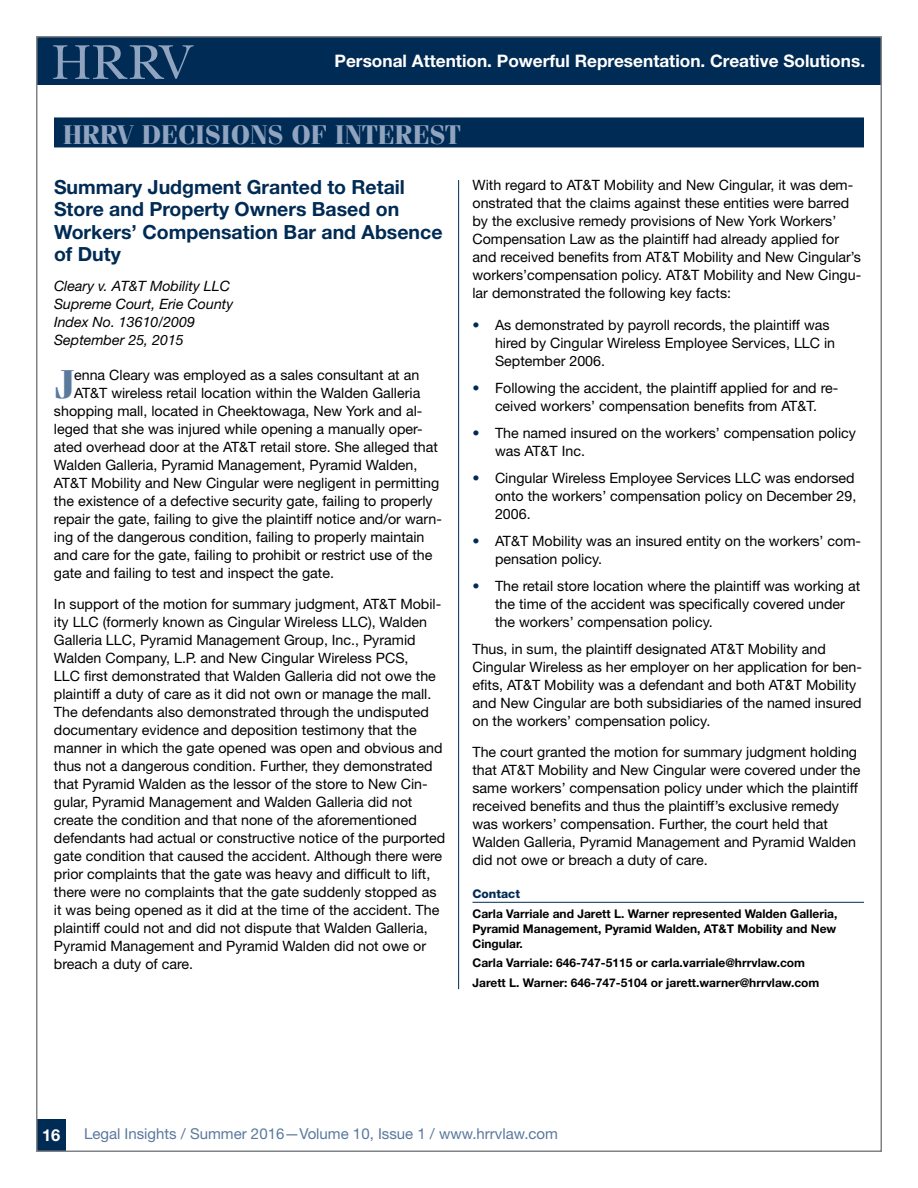
<style>
.page{position:relative;width:918px;height:1188px;background:#fff}
.page>*{position:absolute;margin:0;border:0;box-sizing:border-box;transform-origin:0 0}
.t1{font:700 40.2px "Fenice";color:#59799d}
.t2{font:700 27px "Fenice";color:#90a4c0}
.t3{font:700 19.5px/22.5px "Helvetica Neue LT Std";color:#002b54}
.t4{font:700 17.25px "Helvetica Neue LT Std";color:#fff}
.t5{font:700 16.5px "Helvetica Neue LT Std";color:#fff}
.t6{font:15px "Helvetica Neue LT Std";color:#59799d}
.t7{font:14.25px/18px "Helvetica Neue LT Std";color:#000}
.t8{font:italic 14.25px/18px "Helvetica Neue LT Std";color:#000}
.t9{font:700 12px/15px "Helvetica Neue LT Std";color:#000;text-align:justify}
.t10{font:800 12px "Helvetica Neue LT Std";color:#002b54}
.s1{color:#002b54}
</style>
<div class="page">
<div style="left:37px;top:1119px;width:29px;height:32px;background:#002b54"></div>
<div style="left:36px;top:36px;width:846px;height:49px;background:#002b54"></div>
<svg style="left:53px;top:45px;width:141px;height:34px"></svg>
<hr style="left:458px;top:180px;width:1px;height:809px;background:#002b54">
<div style="left:54px;top:117px;width:810px;height:30px;background:#002b54"></div>
<hr style="left:472px;top:902px;width:392px;height:1px;background:#002b54">
<p class="t4" style="left:335px;top:50px;width:532px">Personal Attention. Powerful Representation. Creative Solutions.</p>
<h2 class="t2" style="left:63px;top:119px;width:399px">HRRV DECISIONS OF INTEREST</h2>
<h3 class="t3" style="left:54px;top:175px;width:390px">Summary Judgment Granted to Retail<br>Store and Property Owners Based on<br>Workers’ Compensation Bar and Absence of Duty</h3>
<p class="t8" style="left:54px;top:277px;width:181px">Cleary v. AT&amp;T Mobility LLC<br>Supreme Court, Erie County<br>Index No. 13610/2009<br>September 25, 2015</p>
<h1 class="t1" style="left:54px;top:360px;width:22px">J</h1>
<p class="t7" style="left:74px;top:366px;width:347px">enna Cleary was employed as a sales consultant at an</p>
<p class="t7" style="left:74px;top:384px;width:348px">AT&amp;T wireless retail location within the Walden Galleria</p>
<p class="t7" style="left:54px;top:402px;width:370px">shopping mall, located in Cheektowaga, New York and al-</p>
<p class="t7" style="left:54px;top:420px;width:370px">leged that she was injured while opening a manually oper-</p>
<p class="t7" style="left:54px;top:438px;width:386px">ated overhead door at the AT&amp;T retail store. She alleged that</p>
<p class="t7" style="left:54px;top:456px;width:365px">Walden Galleria, Pyramid Management, Pyramid Walden,</p>
<p class="t7" style="left:54px;top:474px;width:387px">AT&amp;T Mobility and New Cingular were negligent in permitting</p>
<p class="t7" style="left:54px;top:492px;width:380px">the existence of a defective security gate, failing to properly</p>
<p class="t7" style="left:54px;top:510px;width:389px">repair the gate, failing to give the plaintiff notice and/or warn-</p>
<p class="t7" style="left:54px;top:528px;width:372px">ing of the dangerous condition, failing to properly maintain</p>
<p class="t7" style="left:54px;top:546px;width:380px">and care for the gate, failing to prohibit or restrict use of the</p>
<p class="t7" style="left:54px;top:564px;width:282px">gate and failing to test and inspect the gate.</p>
<p class="t7" style="left:54px;top:595px;width:393px">In support of the motion for summary judgment, AT&amp;T Mobil&shy;ity LLC (formerly known as Cingular Wireless LLC), Walden Galleria LLC, Pyramid Management Group, Inc., Pyramid Walden Company, L.P. and New Cingular Wireless PCS,<br>LLC first demonstrated that Walden Galleria did not owe the plaintiff a duty of care as it did not own or manage the mall.<br>The defendants also demonstrated through the undisputed documentary evidence and deposition testimony that the manner in which the gate opened was open and obvious and thus not a dangerous condition. Further, they demonstrated that Pyramid Walden as the lessor of the store to New Cin&shy;gular, Pyramid Management and Walden Galleria did not create the condition and that none of the aforementioned defendants had actual or constructive notice of the purported gate condition that caused the accident. Although there were prior complaints that the gate was heavy and difficult to lift, there were no complaints that the gate suddenly stopped as it was being opened as it did at the time of the accident. The plaintiff could not and did not dispute that Walden Galleria, Pyramid Management and Pyramid Walden did not owe or breach a duty of care.</p>
<p class="t7" style="left:472px;top:176px;width:390px">With regard to AT&amp;T Mobility and New Cingular, it was dem&shy;onstrated that the claims against these entities were barred by the exclusive remedy provisions of New York Workers’ Compensation Law as the plaintiff had already applied for and received benefits from AT&amp;T Mobility and New Cingular’s workers’compensation policy. AT&amp;T Mobility and New Cingu&shy;lar demonstrated the following key facts:</p>
<p class="t7" style="left:495px;top:315px;width:342px;text-indent:-23px"><span class="s1">•</span> As demonstrated by payroll records, the plaintiff was hired by Cingular Wireless Employee Services, LLC in<br>September 2006.</p>
<p class="t7" style="left:472px;top:378px;width:367px;text-align:center"><span class="s1">•</span> Following the accident, the plaintiff applied for and re&shy;ceived workers’ compensation benefits from AT&amp;T.</p>
<p class="t7" style="left:495px;top:423px;width:363px;text-indent:-23px"><span class="s1">•</span> The named insured on the workers’ compensation policy was AT&amp;T Inc.</p>
<p class="t7" style="left:495px;top:468px;width:363px;text-align:justify;text-indent:-23px"><span class="s1">•</span> Cingular Wireless Employee Services LLC was endorsed onto the workers’ compensation policy on December 29, 2006.</p>
<p class="t7" style="left:495px;top:531px;width:368px;text-indent:-23px"><span class="s1">•</span> AT&amp;T Mobility was an insured entity on the workers’ com&shy;pensation policy.</p>
<p class="t7" style="left:495px;top:576px;width:367px;text-indent:-23px"><span class="s1">•</span> The retail store location where the plaintiff was working at the time of the accident was specifically covered under the workers’ compensation policy.</p>
<p class="t7" style="left:472px;top:639px;width:391px">Thus, in sum, the plaintiff designated AT&amp;T Mobility and Cingular Wireless as her employer on her application for ben&shy;efits, AT&amp;T Mobility was a defendant and both AT&amp;T Mobility and New Cingular are both subsidiaries of the named insured on the workers’ compensation policy.</p>
<p class="t7" style="left:472px;top:743px;width:389px">The court granted the motion for summary judgment holding that AT&amp;T Mobility and New Cingular were covered under the same workers’ compensation policy under which the plaintiff received benefits and thus the plaintiff’s exclusive remedy was workers’ compensation. Further, the court held that Walden Galleria, Pyramid Management and Pyramid Walden did not owe or breach a duty of care.</p>
<p class="t10" style="left:472px;top:887px;width:49px">Contact</p>
<p class="t9" style="left:472px;top:906px;width:366px">Carla Varriale and Jarett L. Warner represented Walden Galleria, Pyramid Management, Pyramid Walden, AT&amp;T Mobility and New Cingular.</p>
<p class="t9" style="left:472px;top:953px;width:349px;line-height:19.5px">Carla Varriale: 646-747-5115 or carla.varriale@hrrvlaw.com<br>Jarett L. Warner: 646-747-5104 or jarett.warner@hrrvlaw.com</p>
<p class="t5" style="left:42px;top:1125px;width:20px">16</p>
<p class="t6" style="left:84px;top:1124px;width:475px">Legal Insights / Summer 2016—Volume 10, Issue 1 / www.hrrvlaw.com</p>
</div>
